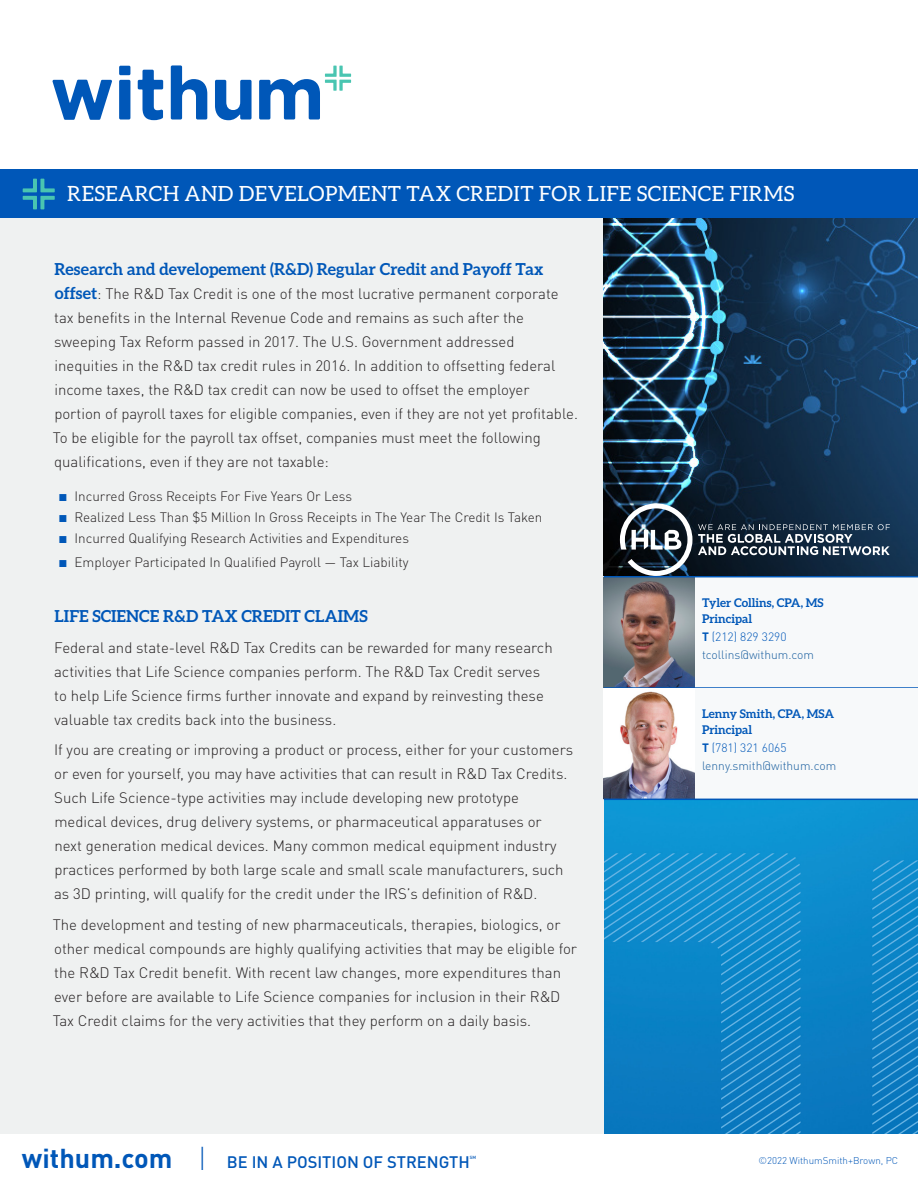
<style>
.page{position:relative;width:918px;height:1188px;background:#fff}
.page>*{position:absolute;margin:0;border:0;box-sizing:border-box;transform-origin:0 0}
.Niche_Header_-_White{font:21px "Aleo";letter-spacing:.02em;color:#fff}
.Intro{font:700 16.5px "Aleo";color:#0057b8}
.t1{font:500 16.5px "DINOT";color:#0057b8}
.Blue_Header{font:700 16.5px "Aleo";color:#0057b8}
.Blue_Header-2{font:300 15px/24px "DINOT";color:#231f20}
.Intro-2{font:300 15px/24px "DINOT";color:#231f20}
.t2{font:300 13.5px "DINOT";color:#231f20}
.Contact_Name{font:700 12px "Aleo";color:#0057b8}
.Contact_Info{font:300 12px "DINOT";color:#175d9e}
.Contact_Info-2{font:300 12px "DINOT";color:#0057b8}
.t3{font:300 9.75px "DINOT";color:#0057b8}
.t4{font:500 4.5px "DINOT";color:#0057b8}
.s1{font-family:"Aleo";font-weight:700;font-size:16.5px;color:#0057b8}
.s2{font-family:"Arial";font-weight:700;font-size:15px;color:#0057b8}
.s3{font-weight:700}
.s4{font-weight:700;font-size:27px}
.s5{font-weight:300;font-size:27px}
</style>
<div class="page">
<img style="left:604px;top:800px;width:314px;height:334px">
<div style="left:0;top:218px;width:604px;height:916px;background:#eff1f1"></div>
<div style="left:0;top:170px;width:918px;height:48px;background:#0057b8"></div>
<svg style="left:23px;top:179px;width:32px;height:30px"></svg>
<svg style="left:52px;top:80px;width:60px;height:40px"></svg>
<div style="left:119px;top:80px;width:11px;height:40px;background:#0057b8;border-radius:2px"></div>
<svg style="left:138px;top:70px;width:25px;height:50px"></svg>
<svg style="left:171px;top:65px;width:36px;height:55px"></svg>
<svg style="left:215px;top:80px;width:37px;height:40px"></svg>
<svg style="left:259px;top:66px;width:92px;height:54px"></svg>
<div style="left:119px;top:66px;width:11px;height:9px;background:#0057b8"></div>
<div style="left:604px;top:577px;width:314px;height:111px;background:#f7f9fa"></div>
<img style="left:604px;top:577px;width:91px;height:110px">
<hr style="left:604px;top:687px;width:314px;height:2px;background:#0057b8">
<hr style="left:604px;top:576px;width:314px;height:1px;background:#0057b8">
<div style="left:604px;top:688px;width:314px;height:112px;background:#f7f9fa"></div>
<img style="left:604px;top:691px;width:91px;height:108px">
<hr style="left:604px;top:799px;width:314px;height:1px;background:#0057b8">
<img style="left:603px;top:218px;width:315px;height:358px">
<svg style="left:620px;top:503px;width:72px;height:73px"></svg>
<svg style="left:698px;top:524px;width:192px;height:31px"></svg>
<p class="Niche_Header_-_White" style="left:67px;top:181px;width:729px">RESEARCH AND DEVELOPMENT TAX CREDIT FOR LIFE SCIENCE FIRMS</p>
<p class="Intro" style="left:55px;top:259px;width:490px">Research and developement (R&amp;D) Regular Credit and Payoff Tax</p>
<p class="Intro-2" style="left:53px;top:280px;width:527px"><span class="s1">offset</span>: The R&amp;D Tax Credit is one of the most lucrative permanent corporate tax benefits in the Internal Revenue Code and remains as such after the sweeping Tax Reform passed in 2017. The U.S. Government addressed inequities in the R&amp;D tax credit rules in 2016. In addition to offsetting federal income taxes, the R&amp;D tax credit can now be used to offset the employer portion of payroll taxes for eligible companies, even if they are not yet profitable.<br>To be eligible for the payroll tax offset, companies must meet the following qualifications, even if they are not taxable:</p>
<p class="t2" style="left:58px;top:486px;width:295px"><span class="s2">■</span> Incurred Gross Receipts For Five Years Or Less</p>
<p class="t2" style="left:58px;top:507px;width:485px"><span class="s2">■</span> Realized Less Than $5 Million In Gross Receipts in The Year The Credit Is Taken</p>
<p class="t2" style="left:58px;top:528px;width:352px"><span class="s2">■</span> Incurred Qualifying Research Activities and Expenditures</p>
<p class="t2" style="left:58px;top:552px;width:352px"><span class="s2">■</span> Employer Participated In Qualified Payroll — Tax Liability</p>
<p class="Blue_Header" style="left:55px;top:606px;width:315px">LIFE SCIENCE R&amp;D TAX CREDIT CLAIMS</p>
<p class="Blue_Header-2" style="left:54px;top:634px;width:500px">Federal and state-level R&amp;D Tax Credits can be rewarded for many research activities that Life Science companies perform. The R&amp;D Tax Credit serves to help Life Science firms further innovate and expand by reinvesting these valuable tax credits back into the business.</p>
<p class="Blue_Header-2" style="left:54px;top:737px;width:521px">If you are creating or improving a product or process, either for your customers or even for yourself, you may have activities that can result in R&amp;D Tax Credits.<br>Such Life Science-type activities may include developing new prototype medical devices, drug delivery systems, or pharmaceutical apparatuses or<br>next generation medical devices. Many common medical equipment industry practices performed by both large scale and small scale manufacturers, such as 3D printing, will qualify for the credit under the IRS’s definition of R&amp;D.</p>
<p class="Blue_Header-2" style="left:53px;top:912px;width:526px">The development and testing of new pharmaceuticals, therapies, biologics, or other medical compounds are highly qualifying activities that may be eligible for the R&amp;D Tax Credit benefit. With recent law changes, more expenditures than ever before are available to Life Science companies for inclusion in their R&amp;D Tax Credit claims for the very activities that they perform on a daily basis.</p>
<p class="Contact_Name" style="left:702px;top:596px;width:123px">Tyler Collins, CPA, MS</p>
<p class="Contact_Name" style="left:702px;top:612px;width:52px">Principal</p>
<p class="Contact_Info-2" style="left:702px;top:628px;width:86px"><span class="s3">T</span> (212) 829 3290</p>
<p class="Contact_Info" style="left:702px;top:646px;width:114px">tcollins@withum.com</p>
<p class="Contact_Name" style="left:702px;top:707px;width:134px">Lenny Smith, CPA, MSA</p>
<p class="Contact_Name" style="left:702px;top:723px;width:52px">Principal</p>
<p class="Contact_Info-2" style="left:702px;top:739px;width:86px"><span class="s3">T</span> (781) 321 6065</p>
<p class="Contact_Info" style="left:702px;top:757px;width:136px">lenny.smith@withum.com</p>
<p class="t1" style="left:22px;top:1149px;width:449px"><span class="s4">withum.com</span> <span class="s5">|</span> BE IN A POSITION OF STRENGTH</p>
<p class="t4" style="left:470px;top:1154px;width:8px">SM</p>
<p class="t3" style="left:758px;top:1153px;width:141px">©2022 WithumSmith+Brown, PC</p>
</div>
